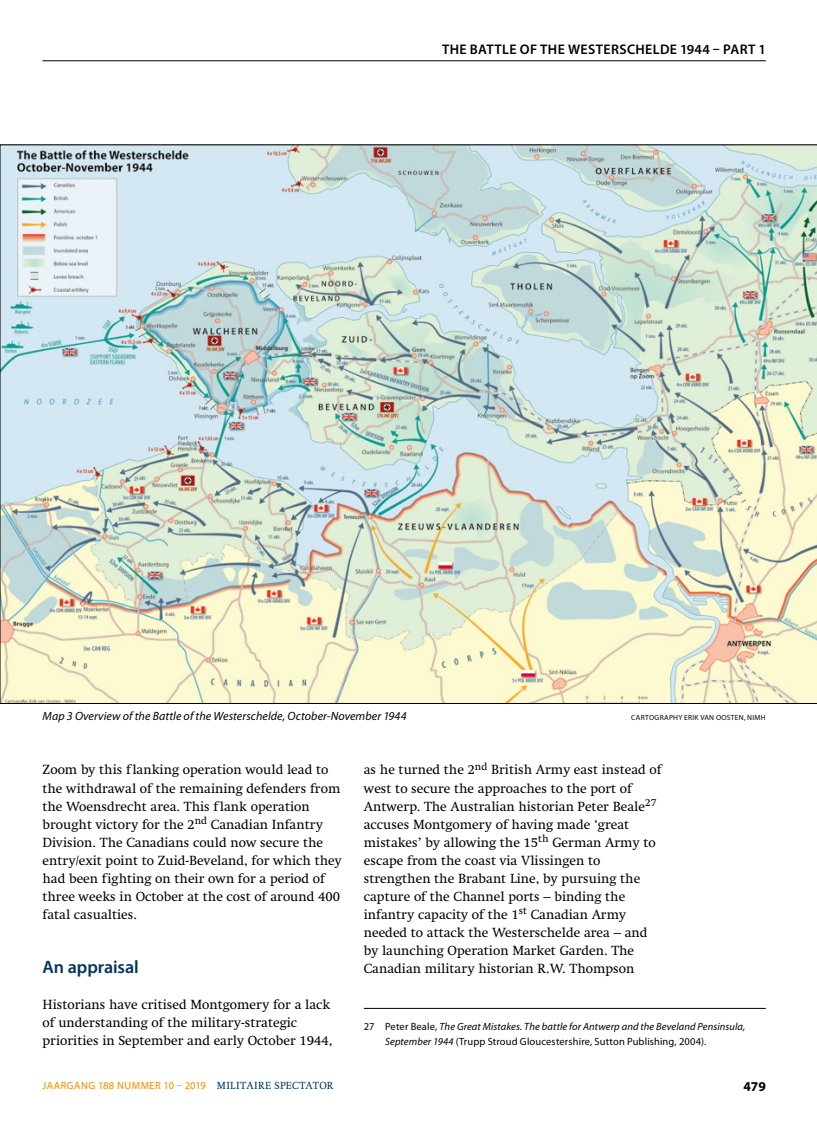
<style>
.page{position:relative;width:817px;height:1136px;background:#fff}
.page>*{position:absolute;margin:0;border:0;box-sizing:border-box;transform-origin:0 0}
.t1{font:600 18px "Myriad Pro";color:#00355f}
.t2{font:600 13.95px "Myriad Pro";letter-spacing:.025em;color:#000}
.t3{font:13.5px/18px "Swift LT Std";color:#000}
.t4{font:700 13.5px "Myriad Pro";color:#000}
.t5{font:italic 12px "Myriad Pro";letter-spacing:.005em;color:#000}
.t6{font:italic 10.5px/15px "Myriad Pro";letter-spacing:.01em;color:#000}
.t7{font:10.5px "Myriad Pro";letter-spacing:.045em;color:#f38a00}
.t8{font:7.5px "Myriad Pro";letter-spacing:.04em;color:#000}
.s1{font-style:normal}
.s2{font-family:"Swift LT Std";color:#00355f}
</style>
<div class="page">
<hr style="left:43px;top:60px;width:722px;height:1px;background:#000">
<img style="left:0;top:145px;width:816px;height:558px">
<hr style="left:364px;top:1007px;width:401px;height:1px;background:#000">
<p class="t2" style="left:442px;top:40px;width:325px">THE BATTLE OF THE WESTERSCHELDE 1944 – PART 1</p>
<p class="t5" style="left:43px;top:709px;width:365px">Map 3 Overview of the Battle of the Westerschelde, October-November 1944</p>
<p class="t8" style="left:631px;top:713px;width:136px">CARTOGRAPHY ERIK VAN OOSTEN, NIMH</p>
<p class="t3" style="left:43px;top:761px;width:300px">Zoom by this flanking operation would lead to the withdrawal of the remaining defenders from the Woensdrecht area. This flank operation brought victory for the 2<sup>nd</sup> Canadian Infantry Division. The Canadians could now secure the entry/exit point to Zuid-Beveland, for which they had been fighting on their own for a period of three weeks in October at the cost of around 400 fatal casualties.</p>
<h1 class="t1" style="left:43px;top:955px;width:98px">AN APPRAISAL</h1>
<p class="t3" style="left:43px;top:995px;width:291px">Historians have critised Montgomery for a lack of understanding of the military-strategic priorities in September and early October 1944,</p>
<p class="t3" style="left:364px;top:761px;width:299px">as he turned the 2<sup>nd</sup> British Army east instead of west to secure the approaches to the port of Antwerp. The Australian historian Peter Beale<sup>27 </sup>accuses Montgomery of having made ‘great mistakes’ by allowing the 15<sup>th</sup> German Army to escape from the coast via Vlissingen to strengthen the Brabant Line, by pursuing the capture of the Channel ports – binding the infantry capacity of the 1<sup>st</sup> Canadian Army needed to attack the Westerschelde area – and by launching Operation Market Garden. The Canadian military historian R.W. Thompson</p>
<p class="t6" style="left:385px;top:1018px;width:362px;text-indent:-21px"><span class="s1">27 Peter Beale,</span> The Great Mistakes. The battle for Antwerp and the Beveland Pensinsula,<br>September 1944 <span class="s1">(Trupp Stroud Gloucestershire, Sutton Publishing, 2004).</span></p>
<p class="t7" style="left:43px;top:1078px;width:292px">JAARGANG 188 NUMMER 10 – 2019 <span class="s2">MILITAIRE SPECTATOR</span></p>
<p class="t4" style="left:743px;top:1077px;width:24px">479</p>
</div>
